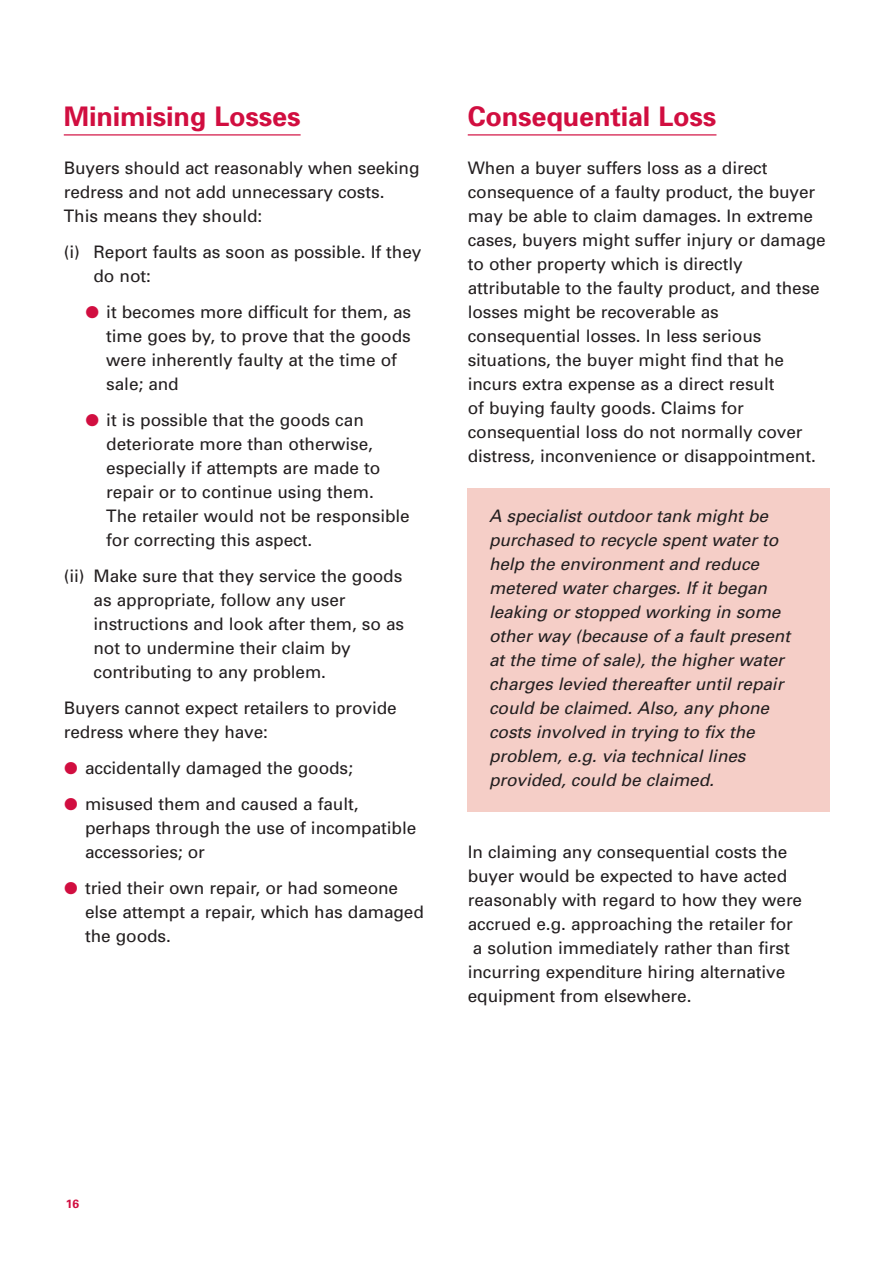
<style>
.page{position:relative;width:893px;height:1263px;background:#fff}
.page>*{position:absolute;margin:0;border:0;box-sizing:border-box;transform-origin:0 0}
.t1{font:700 27px "Univers";letter-spacing:-.005em;color:#d10e40}
.t2{font:17.25px/24px "Univers";letter-spacing:-.005em;color:#231f20}
.t3{font:italic 17.25px/24px "Univers";letter-spacing:-.005em;color:#231f20}
.t4{font:700 12px "Univers";color:#d10e40}
</style>
<div class="page">
<div style="left:468px;top:487px;width:362px;height:324px;background:#f5cec7"></div>
<hr style="left:64px;top:134px;width:237px;height:1px;background:#d10e40">
<hr style="left:468px;top:134px;width:248px;height:1px;background:#d10e40">
<h1 class="t1" style="left:64px;top:106px;width:238px">Minimising Losses</h1>
<p class="t2" style="left:64px;top:157px;width:357px">Buyers should act reasonably when seeking redress and not add unnecessary costs.<br>This means they should:</p>
<p class="t2" style="left:94px;top:241px;width:329px;text-indent:-30px">(i) Report faults as soon as possible. If they do not:</p>
<p class="t2" style="left:106px;top:301px;width:306px">it becomes more difficult for them, as time goes by, to prove that the goods were inherently faulty at the time of sale; and</p>
<p class="t2" style="left:106px;top:409px;width:305px">it is possible that the goods can deteriorate more than otherwise, especially if attempts are made to repair or to continue using them.<br>The retailer would not be responsible for correcting this aspect.</p>
<p class="t2" style="left:94px;top:565px;width:312px;text-indent:-30px">(ii) Make sure that they service the goods as appropriate, follow any user instructions and look after them, so as not to undermine their claim by contributing to any problem.</p>
<p class="t2" style="left:64px;top:697px;width:334px">Buyers cannot expect retailers to provide redress where they have:</p>
<p class="t2" style="left:85px;top:751px;width:275px;line-height:36px">accidentally damaged the goods; misused them and caused a fault,</p>
<p class="t2" style="left:85px;top:817px;width:333px">perhaps through the use of incompatible accessories; or</p>
<p class="t2" style="left:85px;top:877px;width:340px">tried their own repair, or had someone else attempt a repair, which has damaged the goods.</p>
<h1 class="t1" style="left:468px;top:106px;width:250px">Consequential Loss</h1>
<p class="t2" style="left:468px;top:157px;width:359px">When a buyer suffers loss as a direct consequence of a faulty product, the buyer may be able to claim damages. In extreme cases, buyers might suffer injury or damage to other property which is directly attributable to the faulty product, and these losses might be recoverable as consequential losses. In less serious situations, the buyer might find that he incurs extra expense as a direct result<br>of buying faulty goods. Claims for consequential loss do not normally cover distress, inconvenience or disappointment.</p>
<p class="t3" style="left:489px;top:505px;width:303px">A specialist outdoor tank might be purchased to recycle spent water to help the environment and reduce metered water charges. If it began leaking or stopped working in some other way (because of a fault present at the time of sale), the higher water charges levied thereafter until repair could be claimed. Also, any phone costs involved in trying to fix the problem, e.g. via technical lines provided, could be claimed.</p>
<p class="t2" style="left:468px;top:841px;width:321px">In claiming any consequential costs the</p>
<p class="t2" style="left:468px;top:865px;width:321px">buyer would be expected to have acted</p>
<p class="t2" style="left:468px;top:889px;width:336px">reasonably with regard to how they were</p>
<p class="t2" style="left:468px;top:913px;width:327px">accrued e.g. approaching the retailer for</p>
<p class="t2" style="left:473px;top:937px;width:318px">a solution immediately rather than first</p>
<p class="t2" style="left:468px;top:961px;width:319px">incurring expenditure hiring alternative</p>
<p class="t2" style="left:468px;top:985px;width:225px">equipment from elsewhere.</p>
<p class="t4" style="left:66px;top:1199px;width:15px">16</p>
</div>
